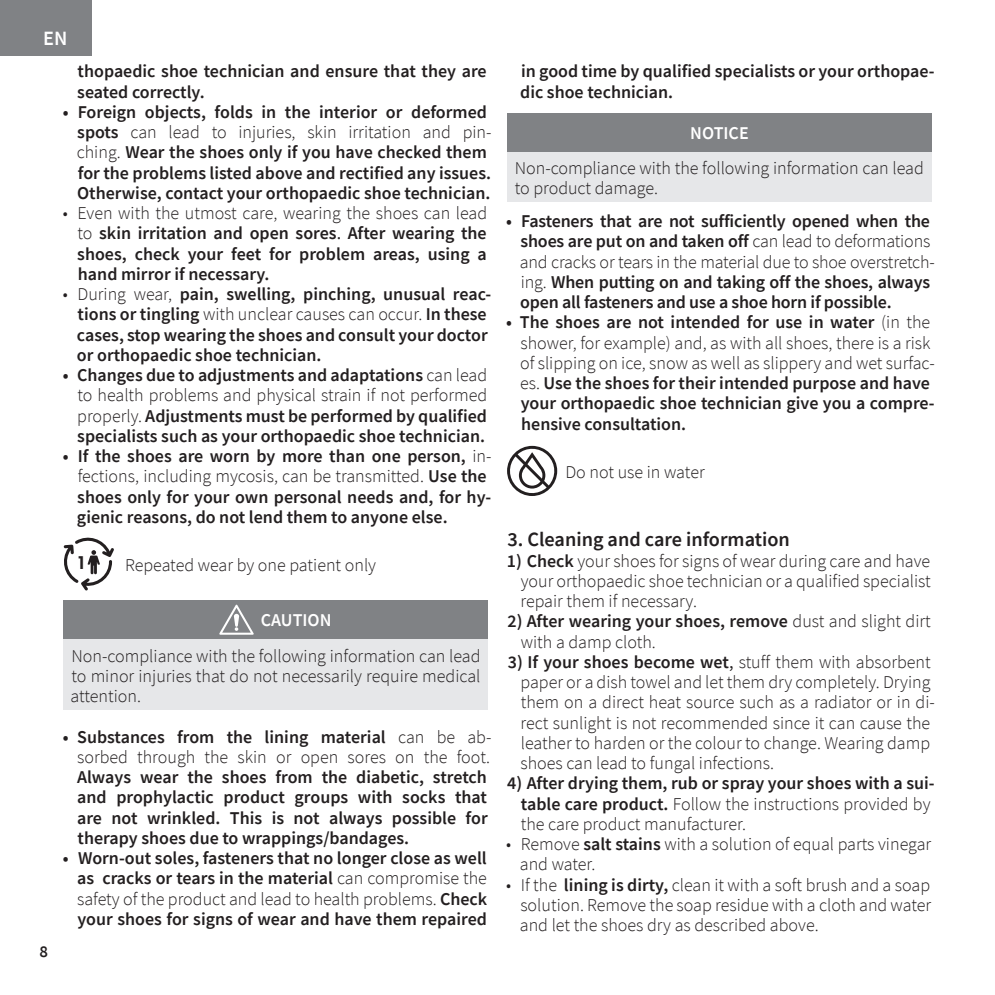
<style>
.page{position:relative;width:995px;height:995px;background:#fff}
.page>*{position:absolute;margin:0;border:0;box-sizing:border-box;transform-origin:0 0}
.t1{font:600 20.25px "Source Sans Pro";color:#231f20}
.t2{font:600 20.25px "Source Sans Pro";color:#fff}
.t3{font:600 18px/20.2px "Source Sans Pro";color:#231f20}
.t4{font:300 18px/20.2px "Source Sans Pro";color:#231f20}
.t5{font:600 18px "Source Sans Pro";color:#fff}
.t6{font:600 17.55px "Poppins";color:#231f20}
.t7{font:600 16.65px "Source Sans Pro";color:#231f20}
.s1{font-weight:300}
.s2{font-weight:400}
.s3{font-weight:600}
</style>
<div class="page">
<div style="left:0;top:0;width:92px;height:55px;background:#808285"></div>
<svg style="left:64px;top:538px;width:50px;height:52px"></svg>
<div style="left:64px;top:600px;width:424px;height:40px;background:#808285"></div>
<div style="left:64px;top:640px;width:424px;height:70px;background:#e6e7e9"></div>
<svg style="left:219px;top:605px;width:35px;height:30px"></svg>
<div style="left:507px;top:113px;width:424px;height:40px;background:#808285"></div>
<div style="left:507px;top:153px;width:424px;height:49px;background:#e6e7e9"></div>
<svg style="left:507px;top:446px;width:50px;height:50px"></svg>
<p class="t2" style="left:43px;top:25px;width:26px">EN</p>
<p class="t3" style="left:77px;top:61px;width:411px">thopaedic shoe technician and ensure that they are seated correctly.</p>
<p class="t3" style="left:77px;top:101px;width:416px;text-indent:-14px">• Foreign objects, folds in the interior or deformed spots <span class="s1">can lead to injuries, skin irritation and pin&shy;ching.</span> Wear the shoes only if you have checked them for the problems listed above and rectified any issues.<br>Otherwise, contact your orthopaedic shoe technician.</p>
<p class="t3" style="left:77px;top:203px;width:411px;text-align:justify;text-indent:-14px"><span class="s1">• Even with the utmost care, wearing the shoes can lead to</span> skin irritation and open sores<span class="s2">.</span> After wearing the shoes, check your feet for problem areas, using a hand mirror if necessary.</p>
<p class="t3" style="left:77px;top:284px;width:416px;text-indent:-14px"><span class="s1">• During wear,</span> pain, swelling, pinching, unusual reac&shy;tions or tingling <span class="s1">with unclear causes can occur.</span> In these cases, stop wearing the shoes and consult your doctor or orthopaedic shoe technician.</p>
<p class="t3" style="left:77px;top:365px;width:411px;text-align:justify;text-indent:-14px">• Changes due to adjustments and adaptations <span class="s1">can lead to health problems and physical strain if not performed properly.</span> Adjustments must be performed by qualified specialists such as your orthopaedic shoe technician.</p>
<p class="t3" style="left:77px;top:446px;width:416px;text-indent:-14px">• If the shoes are worn by more than one person, <span class="s1">in&shy;fections, including mycosis, can be transmitted.</span> Use the shoes only for your own personal needs and, for hy&shy;gienic reasons, do not lend them to anyone else.</p>
<p class="t6" style="left:78px;top:551px;width:8px">1</p>
<p class="t4" style="left:125px;top:555px;width:252px">Repeated wear by one patient only</p>
<p class="t5" style="left:261px;top:609px;width:72px">CAUTION</p>
<p class="t4" style="left:71px;top:646px;width:411px;text-align:justify">Non-compliance with the following information can lead to minor injuries that do not necessarily require medical attention.</p>
<p class="t7" style="left:39px;top:940px;width:10px">8</p>
<p class="t4" style="left:63px;top:726px;width:430px;text-align:right"><span class="s3">• Substances from the lining material</span> can be ab&shy;sorbed through the skin or open sores on the foot.</p>
<p class="t3" style="left:77px;top:767px;width:412px;text-align:justify">Always wear the shoes from the diabetic, stretch and prophylactic product groups with socks that are not wrinkled. This is not always possible for therapy shoes due to wrappings/bandages.</p>
<p class="t3" style="left:77px;top:848px;width:412px;text-align:justify;text-indent:-14px">• Worn-out soles, fasteners that no longer close as well as cracks or tears in the material <span class="s1">can compromise the safety of the product and lead to health problems.</span> Check your shoes for signs of wear and have them repaired</p>
<p class="t3" style="left:520px;top:61px;width:416px">in good time by qualified specialists or your orthopae&shy;dic shoe technician.</p>
<p class="t5" style="left:690px;top:122px;width:60px">NOTICE</p>
<p class="t4" style="left:515px;top:158px;width:411px">Non-compliance with the following information can lead to product damage.</p>
<p class="t3" style="left:520px;top:211px;width:416px;text-indent:-14px">• Fasteners that are not sufficiently opened when the shoes are put on and taken off <span class="s1">can lead to deformations and cracks or tears in the material due to shoe overstretch&shy;ing.</span> When putting on and taking off the shoes, always open all fasteners and use a shoe horn if possible.</p>
<p class="t3" style="left:520px;top:312px;width:416px;text-indent:-14px">• The shoes are not intended for use in water <span class="s1">(in the shower, for example) and, as with all shoes, there is a risk of slipping on ice, snow as well as slippery and wet surfac&shy;es.</span> Use the shoes for their intended purpose and have your orthopaedic shoe technician give you a compre&shy;hensive consultation.</p>
<p class="t4" style="left:565px;top:462px;width:141px">Do not use in water</p>
<p class="t1" style="left:507px;top:526px;width:284px">3. Cleaning and care information</p>
<p class="t4" style="left:521px;top:551px;width:412px;text-align:justify;text-indent:-14px"><span class="s3">1) Check</span> your shoes for signs of wear during care and have your orthopaedic shoe technician or a qualified specialist repair them if necessary.</p>
<p class="t4" style="left:521px;top:611px;width:411px;text-indent:-13px"><span class="s3">2) After wearing your shoes, remove</span> dust and slight dirt with a damp cloth.</p>
<p class="t4" style="left:520px;top:652px;width:416px;text-indent:-13px"><span class="s3">3) If your shoes become wet</span><span class="s2">,</span> stuff them with absorbent paper or a dish towel and let them dry completely. Drying them on a direct heat source such as a radiator or in di&shy;rect sunlight is not recommended since it can cause the leather to harden or the colour to change. Wearing damp shoes can lead to fungal infections.</p>
<p class="t3" style="left:521px;top:773px;width:415px;text-indent:-14px">4) After drying them, rub or spray your shoes with a sui&shy;table care product. <span class="s1">Follow the instructions provided by the care product manufacturer.</span></p>
<p class="t4" style="left:520px;top:834px;width:413px;text-indent:-14px">• Remove <span class="s3">salt stains</span> with a solution of equal parts vinegar and water.</p>
<p class="t4" style="left:520px;top:875px;width:413px;text-align:justify;text-indent:-14px">• If the <span class="s3">lining is dirty,</span> clean it with a soft brush and a soap solution. Remove the soap residue with a cloth and water and let the shoes dry as described above.</p>
</div>
